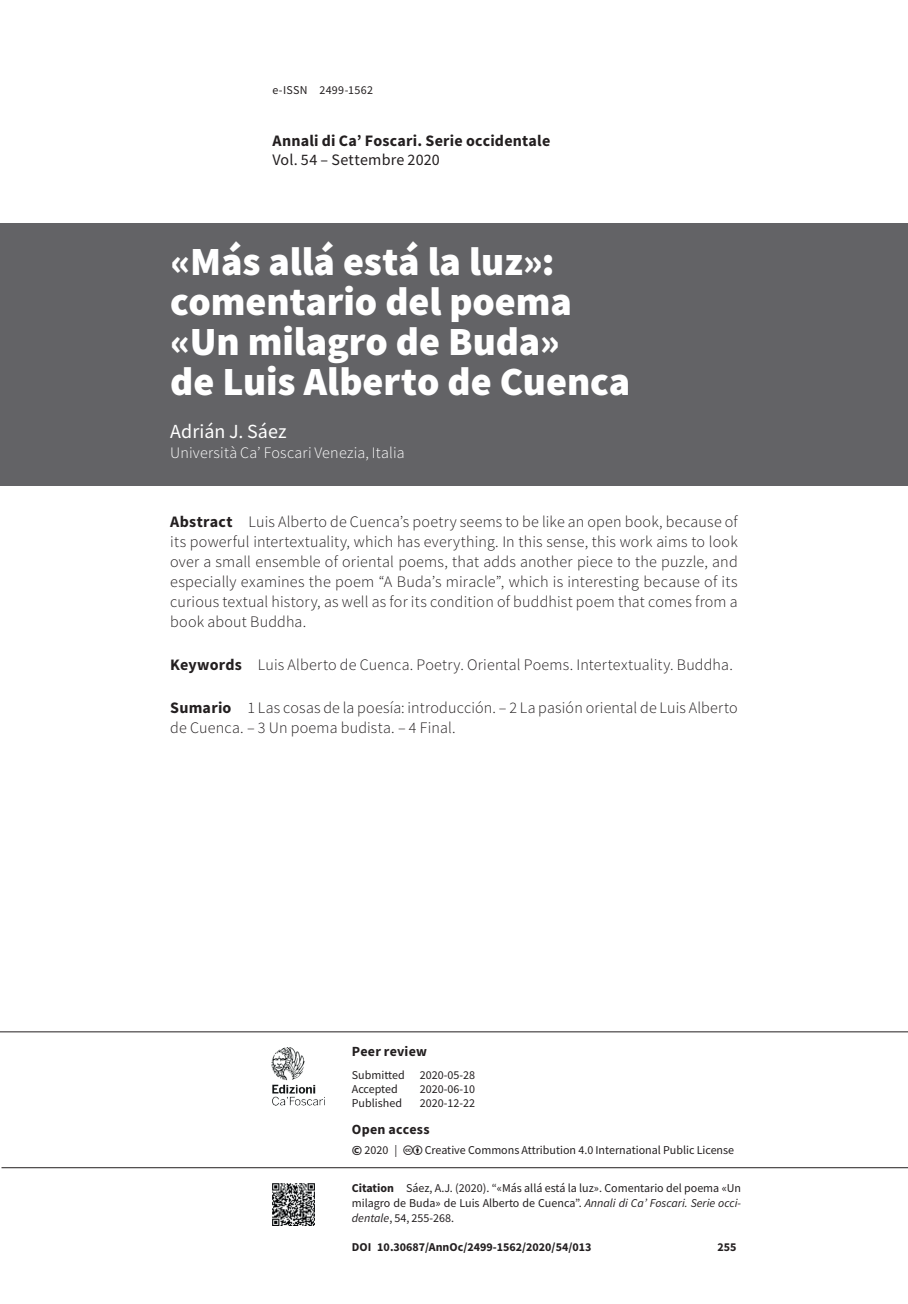
<style>
.page{position:relative;width:908px;height:1304px;background:#fff}
.page>*{position:absolute;margin:0;border:0;box-sizing:border-box;transform-origin:0 0}
.t1{font:900 40px/40px "Source Sans Pro";color:#fff}
.t2{font:20px "Source Sans Pro";letter-spacing:.005em;color:#fff}
.t3{font:300 16px/20px "Source Sans Pro";letter-spacing:.01em;color:#231f20;text-align:justify}
.t4{font:700 16px "Source Sans Pro";letter-spacing:.015em;color:#231f20}
.t5{font:300 16px "Source Sans Pro";letter-spacing:.01em;color:#fff}
.t6{font:16px "Source Sans Pro";letter-spacing:.01em;color:#231f20}
.t7{font:700 14px "Source Sans Pro";letter-spacing:.02em;color:#231f20}
.t8{font:12px/15px "Source Sans Pro";color:#231f20;text-align:justify}
.t9{font:700 12px "Source Sans Pro";color:#231f20}
.t10{font:12px "Source Sans Pro";letter-spacing:.03em;color:#231f20}
.s1{font-weight:700}
.s2{font-weight:700;font-size:14px}
.s3{font-style:italic}
</style>
<div class="page">
<img style="left:271px;top:1047px;width:52px;height:59px">
<hr style="left:2px;top:1167px;width:905px;height:1px;background:#231f20">
<hr style="left:0;top:1031px;width:907px;height:1px;background:#231f20">
<img style="left:272px;top:1183px;width:42px;height:42px">
<div style="left:0;top:223px;width:907px;height:262px;background:#636366"></div>
<p class="t10" style="left:272px;top:82px;width:102px">e-ISSN 2499-1562</p>
<p class="t4" style="left:272px;top:130px;width:279px">Annali di Ca’ Foscari. Serie occidentale</p>
<p class="t6" style="left:272px;top:150px;width:169px">Vol. 54 – Settembre 2020</p>
<h1 class="t1" style="left:170px;top:241px;width:461px">«Más allá está la luz»: comentario del poema «Un milagro de Buda»<br>de Luis Alberto de Cuenca</h1>
<p class="t2" style="left:170px;top:419px;width:118px">Adrián J. Sáez</p>
<p class="t5" style="left:170px;top:443px;width:236px">Università Ca’ Foscari Venezia, Italia</p>
<p class="t3" style="left:170px;top:512px;width:568px"><span class="s1">Abstract</span> Luis Alberto de Cuenca’s poetry seems to be like an open book, because of its powerful intertextuality, which has everything. In this sense, this work aims to look over a small ensemble of oriental poems, that adds another piece to the puzzle, and especially examines the poem “A Buda’s miracle”, which is interesting because of its curious textual history, as well as for its condition of buddhist poem that comes from a book about Buddha.</p>
<p class="t3" style="left:170px;top:655px;width:564px"><span class="s1">Keywords</span> Luis Alberto de Cuenca. Poetry. Oriental Poems. Intertextuality. Buddha.</p>
<p class="t3" style="left:170px;top:697px;width:568px"><span class="s1">Sumario</span> 1 Las cosas de la poesía: introducción. – 2 La pasión oriental de Luis Alberto de Cuenca. – 3 Un poema budista. – 4 Final.</p>
<p class="t7" style="left:351px;top:1042px;width:77px">Peer review</p>
<p class="t8" style="left:351px;top:1067px;width:54px">Submitted</p>
<p class="t8" style="left:420px;top:1067px;width:57px">2020-05-28</p>
<p class="t8" style="left:351px;top:1081px;width:47px">Accepted</p>
<p class="t8" style="left:420px;top:1081px;width:57px">2020-06-10</p>
<p class="t8" style="left:351px;top:1095px;width:52px">Published</p>
<p class="t8" style="left:420px;top:1095px;width:57px">2020-12-22</p>
<p class="t7" style="left:351px;top:1120px;width:79px">Open access</p>
<p class="t8" style="left:351px;top:1142px;width:47px"><span class="s2">©</span> 2020 |</p>
<p class="t8" style="left:424px;top:1142px;width:311px">Creative Commons Attribution 4.0 International Public License</p>
<p class="t8" style="left:351px;top:1181px;width:390px"><span class="s1">Citation</span> Sáez, A.J. (2020). “«Más allá está la luz». Comentario del poema «Un milagro de Buda» de Luis Alberto de Cuenca”. <span class="s3">Annali di Ca’ Foscari. Serie occi&shy;dentale</span>, 54, 255-268.</p>
<p class="t9" style="left:351px;top:1239px;width:241px">DOI 10.30687/AnnOc/2499-1562/2020/54/013</p>
<p class="t9" style="left:717px;top:1238px;width:21px">255</p>
</div>
